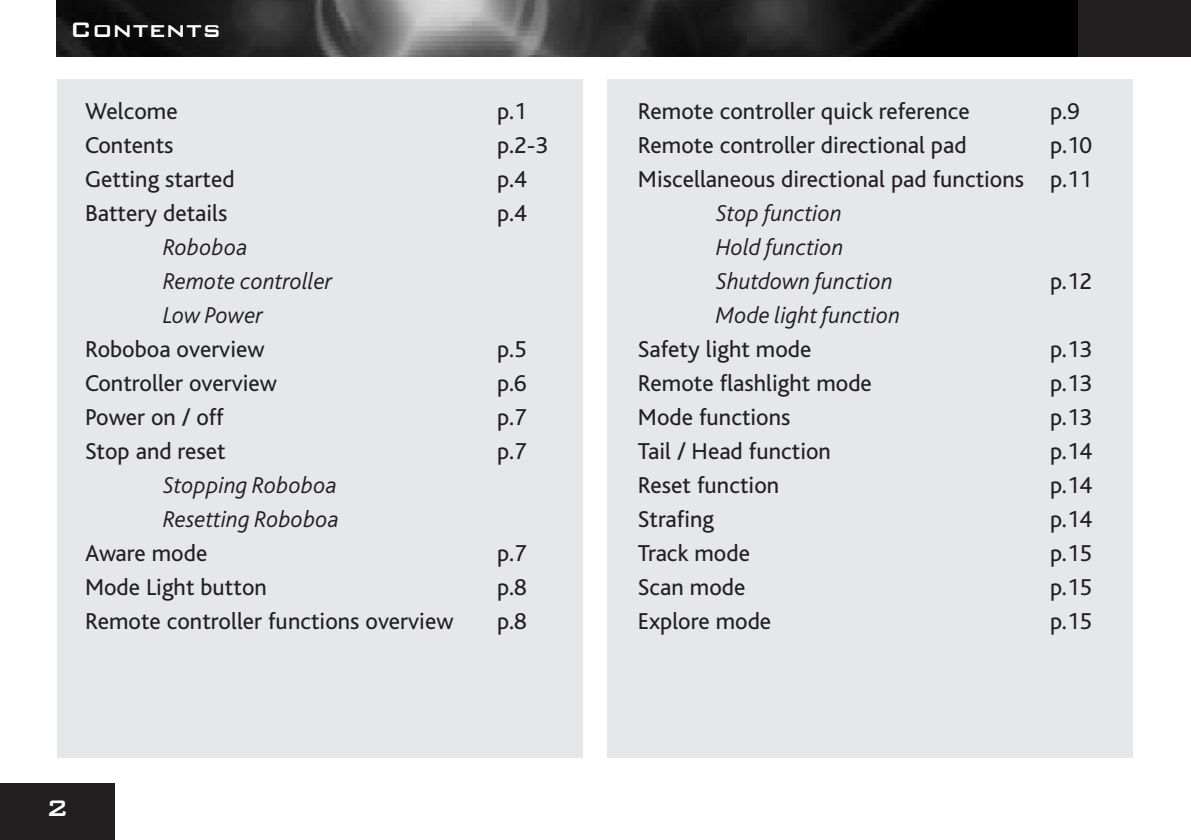
<style>
.page{position:relative;width:1191px;height:840px;background:#fff}
.page>*{position:absolute;margin:0;border:0;box-sizing:border-box;transform-origin:0 0}
.t1{font:500 28px "Bank Gothic";color:#fff}
.t2{font:24px/34px "Bliss";color:#231f20;text-align:right}
.t3{font:italic 300 24px/34px "Bliss";color:#231f20}
</style>
<div class="page">
<div style="left:58px;top:79px;width:525px;height:678px;background:#e6e7e9"></div>
<div style="left:608px;top:79px;width:525px;height:678px;background:#e6e7e9"></div>
<div style="left:0;top:782px;width:115px;height:57px;background:#231f20"></div>
<div style="left:57px;top:0;width:1134px;height:57px;background:#231f20"></div>
<img style="left:57px;top:0;width:1020px;height:57px">
<p class="t1" style="left:70px;top:8px;width:152px">Contents</p>
<p class="t2" style="left:85px;top:94px;width:94px">Welcome</p>
<p class="t2" style="left:497px;top:94px;width:31px">p.1</p>
<p class="t2" style="left:85px;top:128px;width:90px">Contents</p>
<p class="t2" style="left:497px;top:128px;width:52px">p.2-3</p>
<p class="t2" style="left:85px;top:162px;width:151px">Getting started</p>
<p class="t2" style="left:497px;top:162px;width:31px">p.4</p>
<p class="t2" style="left:85px;top:196px;width:144px">Battery details</p>
<p class="t2" style="left:497px;top:196px;width:31px">p.4</p>
<p class="t3" style="left:163px;top:230px;width:171px">Roboboa<br>Remote controller<br>Low Power</p>
<p class="t2" style="left:85px;top:332px;width:181px">Roboboa overview</p>
<p class="t2" style="left:497px;top:332px;width:31px">p.5</p>
<p class="t2" style="left:85px;top:366px;width:193px">Controller overview</p>
<p class="t2" style="left:497px;top:366px;width:31px">p.6</p>
<p class="t2" style="left:85px;top:400px;width:140px">Power on / off</p>
<p class="t2" style="left:497px;top:400px;width:31px">p.7</p>
<p class="t2" style="left:85px;top:434px;width:142px">Stop and reset</p>
<p class="t2" style="left:497px;top:434px;width:31px">p.7</p>
<p class="t3" style="left:163px;top:468px;width:178px">Stopping Roboboa<br>Resetting Roboboa</p>
<p class="t2" style="left:85px;top:536px;width:124px">Aware mode</p>
<p class="t2" style="left:497px;top:536px;width:31px">p.7</p>
<p class="t2" style="left:85px;top:570px;width:183px">Mode Light button</p>
<p class="t2" style="left:497px;top:570px;width:31px">p.8</p>
<p class="t2" style="left:85px;top:604px;width:370px">Remote controller functions overview</p>
<p class="t2" style="left:497px;top:604px;width:31px">p.8</p>
<p class="t2" style="left:638px;top:94px;width:333px">Remote controller quick reference</p>
<p class="t2" style="left:1050px;top:94px;width:31px">p.9</p>
<p class="t2" style="left:638px;top:128px;width:330px">Remote controller directional pad</p>
<p class="t2" style="left:638px;top:128px;width:456px">p.10<br>Miscellaneous directional pad functions p.11</p>
<p class="t3" style="left:716px;top:196px;width:179px">Stop function<br>Hold function<br>Shutdown function</p>
<p class="t2" style="left:1050px;top:264px;width:44px">p.12</p>
<p class="t3" style="left:716px;top:298px;width:186px">Mode light function</p>
<p class="t2" style="left:638px;top:332px;width:175px">Safety light mode</p>
<p class="t2" style="left:1050px;top:332px;width:44px">p.13</p>
<p class="t2" style="left:638px;top:366px;width:235px">Remote flashlight mode</p>
<p class="t2" style="left:1050px;top:366px;width:44px">p.13</p>
<p class="t2" style="left:638px;top:400px;width:154px">Mode functions</p>
<p class="t2" style="left:1050px;top:400px;width:44px">p.13</p>
<p class="t2" style="left:638px;top:434px;width:195px">Tail / Head function</p>
<p class="t2" style="left:1050px;top:434px;width:44px">p.14</p>
<p class="t2" style="left:638px;top:468px;width:143px">Reset function</p>
<p class="t2" style="left:1050px;top:468px;width:44px">p.14</p>
<p class="t2" style="left:638px;top:502px;width:78px">Strafing</p>
<p class="t2" style="left:1050px;top:502px;width:44px">p.14</p>
<p class="t2" style="left:638px;top:536px;width:114px">Track mode</p>
<p class="t2" style="left:1050px;top:536px;width:44px">p.15</p>
<p class="t2" style="left:638px;top:570px;width:109px">Scan mode</p>
<p class="t2" style="left:1050px;top:570px;width:44px">p.15</p>
<p class="t2" style="left:638px;top:604px;width:135px">Explore mode</p>
<p class="t2" style="left:1050px;top:604px;width:44px">p.15</p>
</div>
